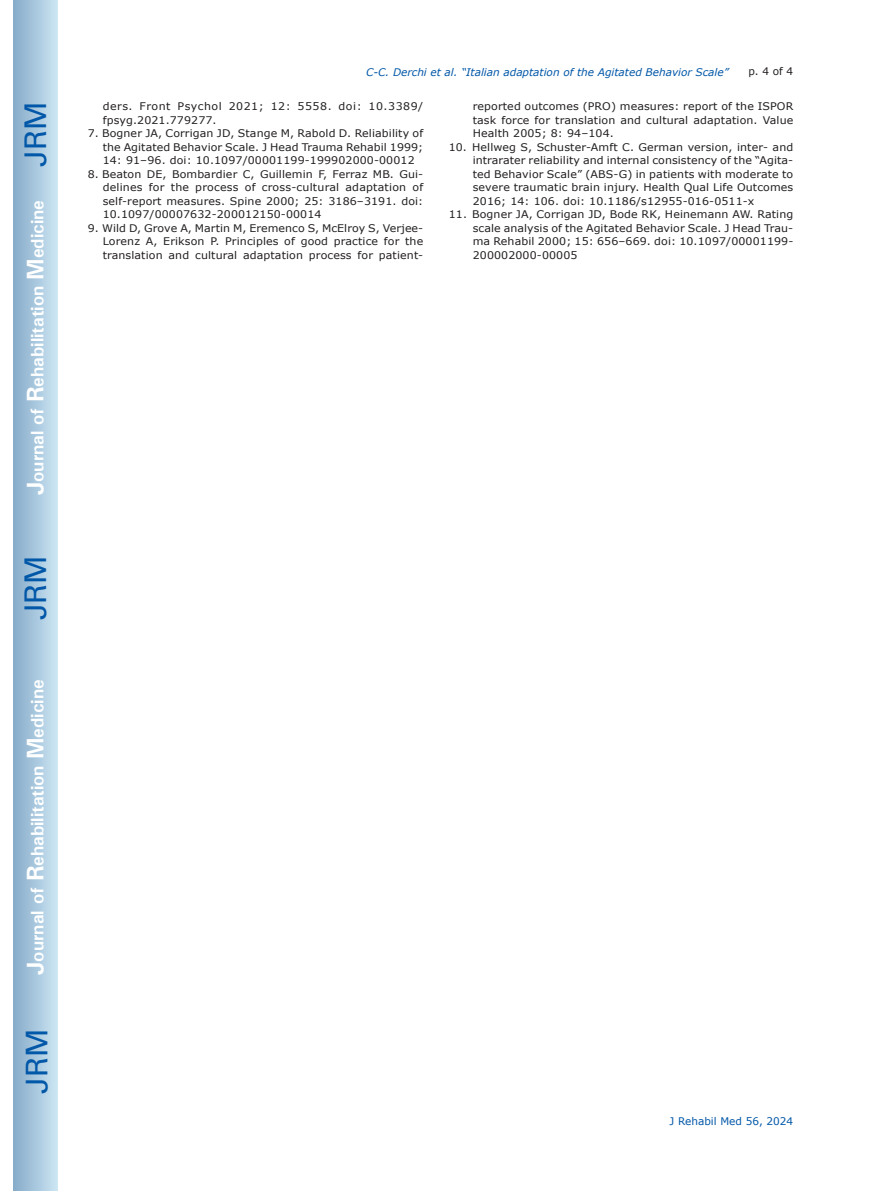
<style>
.page{position:relative;width:872px;height:1191px;background:#fff}
.page>*{position:absolute;margin:0;border:0;box-sizing:border-box;transform-origin:0 0}
.t1{font:30px "Univers";color:#0157a8}
.t2{font:700 18px "Univers";color:#fff}
.t3{font:10.5px/13.5px "Verdana";letter-spacing:.01em;color:#231f20;text-align:justify;scale:1.05 1}
.t4{font:italic 10.5px "Verdana";color:#0157a8}
.t5{font:10.5px/13.5px "Verdana";letter-spacing:.045em;color:#231f20;scale:1.05 1}
.t6{font:10.5px "Verdana";color:#0157a8}
.t7{font:10.5px "Verdana";letter-spacing:.01em;color:#231f20}
.s1{font-size:24px}
</style>
<div class="page">
<div style="left:14px;top:0;width:43px;height:1191px;background:linear-gradient(to right,#88acca,#cbe5f2)"></div>
<h1 class="t1" style="left:18px;top:167px;width:67px;rotate:-90deg">JRM</h1>
<h2 class="t2" style="left:26px;top:495px;width:297px;rotate:-90deg"><span class="s1">J</span>ournal of <span class="s1">R</span>ehabilitation <span class="s1">M</span>edicine</h2>
<h1 class="t1" style="left:18px;top:620px;width:67px;rotate:-90deg">JRM</h1>
<h2 class="t2" style="left:26px;top:974px;width:297px;rotate:-90deg"><span class="s1">J</span>ournal of <span class="s1">R</span>ehabilitation <span class="s1">M</span>edicine</h2>
<h1 class="t1" style="left:19px;top:1093px;width:67px;rotate:-90deg">JRM</h1>
<p class="t4" style="left:366px;top:65px;width:364px">C-C. Derchi et al. “Italian adaptation of the Agitated Behavior Scale”</p>
<p class="t7" style="left:748px;top:64px;width:46px">p. 4 of 4</p>
<p class="t5" style="left:103px;top:100px;width:307px">ders. Front Psychol 2021; 12: 5558. doi: 10.3389/ fpsyg.2021.779277.</p>
<p class="t3" style="left:103px;top:127px;width:307px;text-indent:-15px">7. Bogner JA, Corrigan JD, Stange M, Rabold D. Reliability of the Agitated Behavior Scale. J Head Trauma Rehabil 1999; 14: 91–96. doi: 10.1097/00001199-199902000-00012</p>
<p class="t3" style="left:103px;top:167px;width:307px;text-indent:-15px">8. Beaton DE, Bombardier C, Guillemin F, Ferraz MB. Gui&shy;delines for the process of cross-cultural adaptation of self-report measures. Spine 2000; 25: 3186–3191. doi:<br>10.1097/00007632-200012150-00014</p>
<p class="t3" style="left:103px;top:221px;width:307px;text-indent:-15px">9. Wild D, Grove A, Martin M, Eremenco S, McElroy S, Verjee-Lorenz A, Erikson P. Principles of good practice for the translation and cultural adaptation process for patient-</p>
<p class="t3" style="left:473px;top:100px;width:307px">reported outcomes (PRO) measures: report of the ISPOR task force for translation and cultural adaptation. Value Health 2005; 8: 94–104.</p>
<p class="t3" style="left:473px;top:140px;width:307px;text-indent:-24px">10. Hellweg S, Schuster-Amft C. German version, inter- and intrarater reliability and internal consistency of the “Agita&shy;ted Behavior Scale” (ABS-G) in patients with moderate to severe traumatic brain injury. Health Qual Life Outcomes 2016; 14: 106. doi: 10.1186/s12955-016-0511-x</p>
<p class="t3" style="left:473px;top:208px;width:307px;text-indent:-24px">11. Bogner JA, Corrigan JD, Bode RK, Heinemann AW. Rating scale analysis of the Agitated Behavior Scale. J Head Trau&shy;ma Rehabil 2000; 15: 656–669. doi: 10.1097/00001199- 200002000-00005</p>
<p class="t6" style="left:669px;top:1114px;width:125px">J Rehabil Med 56, 2024</p>
</div>
